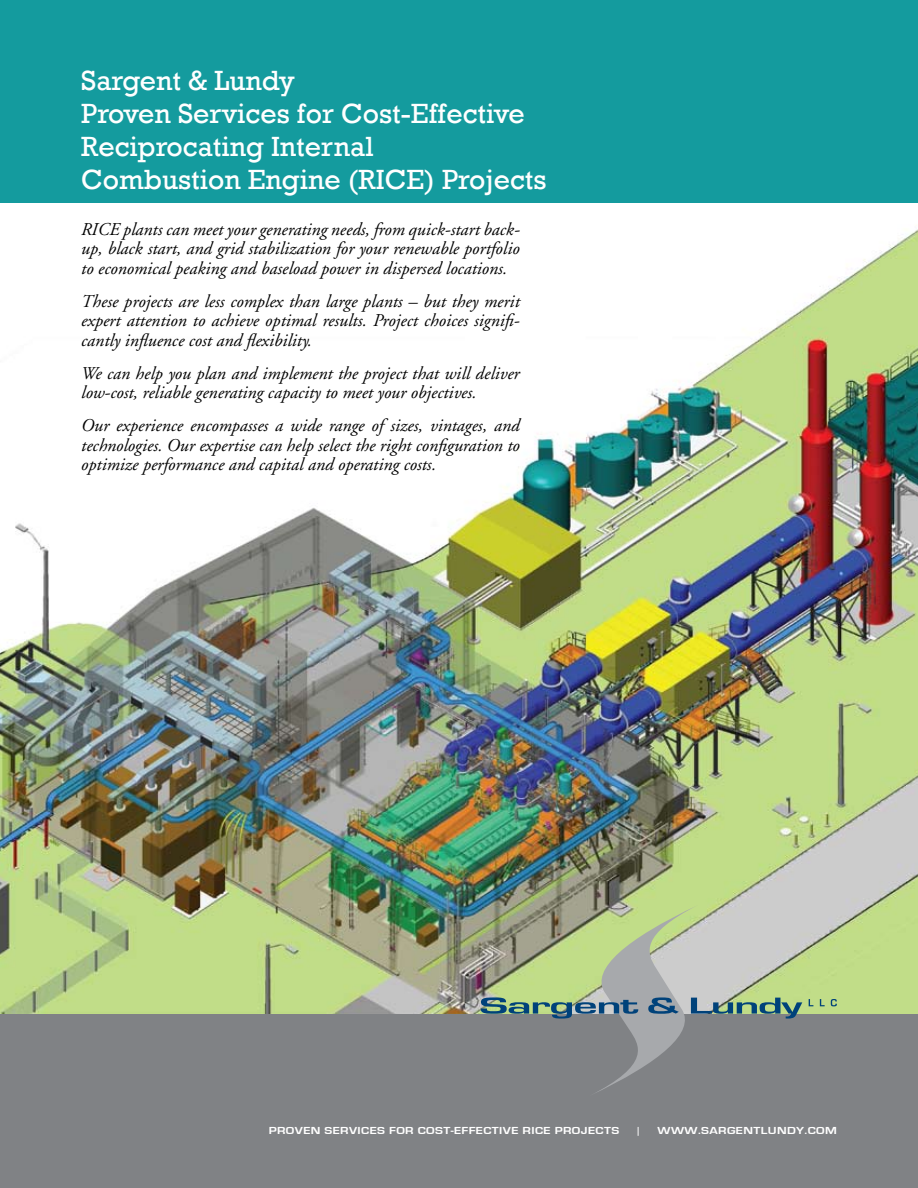
<style>
.page{position:relative;width:918px;height:1188px;background:#fff}
.page>*{position:absolute;margin:0;border:0;box-sizing:border-box;transform-origin:0 0}
.t1{font:28.5px/33px "Rockwell";color:#fff}
.t2{font:italic 18px/19.5px "Adobe Garamond";color:#000;text-align:justify}
.t3{font:700 10.5px "Eurostile";letter-spacing:.03em;color:#fff;scale:1.25 1}
.t4{font:10.5px "Eurostile";color:#fff;scale:1.25 1}
</style>
<div class="page">
<div style="left:0;top:986px;width:918px;height:202px;background:#808285"></div>
<img style="left:0;top:202px;width:918px;height:812px">
<div style="left:0;top:0;width:918px;height:202px;background:#149b9e"></div>
<svg style="left:481px;top:905px;width:321px;height:188px"></svg>
<svg style="left:809px;top:999px;width:4px;height:7px"></svg>
<svg style="left:820px;top:999px;width:5px;height:7px"></svg>
<svg style="left:831px;top:999px;width:6px;height:7px"></svg>
<h1 class="t1" style="left:81px;top:65px;width:467px">Sargent &amp; Lundy<br>Proven Services for Cost-Effective<br>Reciprocating Internal<br>Combustion Engine (RICE) Projects</h1>
<p class="t2" style="left:81px;top:220px;width:440px">RICE plants can meet your generating needs, from quick-start back&shy;up, black start, and grid stabilization for your renewable portfolio to economical peaking and baseload power in dispersed locations.</p>
<p class="t2" style="left:81px;top:292px;width:440px">These projects are less complex than large plants – but they merit expert attention to achieve optimal results. Project choices signifi&shy;cantly influence cost and flexibility.</p>
<p class="t2" style="left:81px;top:364px;width:440px">We can help you plan and implement the project that will deliver low-cost, reliable generating capacity to meet your objectives.</p>
<p class="t2" style="left:81px;top:416px;width:440px">Our experience encompasses a wide range of sizes, vintages, and technologies. Our expertise can help select the right configuration to optimize performance and capital and operating costs.</p>
<p class="t3" style="left:269px;top:1125px;width:59px">PROVEN SERV</p>
<p class="t3" style="left:358px;top:1125px;width:39px">ICES FOR</p>
<p class="t3" style="left:418px;top:1125px;width:8px">COS</p>
<p class="t3" style="left:443px;top:1125px;width:141px">T-EFFECTIVE RICE PROJECTS</p>
<p class="t4" style="left:638px;top:1124px;width:2px">|</p>
<p class="t3" style="left:658px;top:1125px;width:145px">WWW.SARGENTLUN DY.COM</p>
</div>
